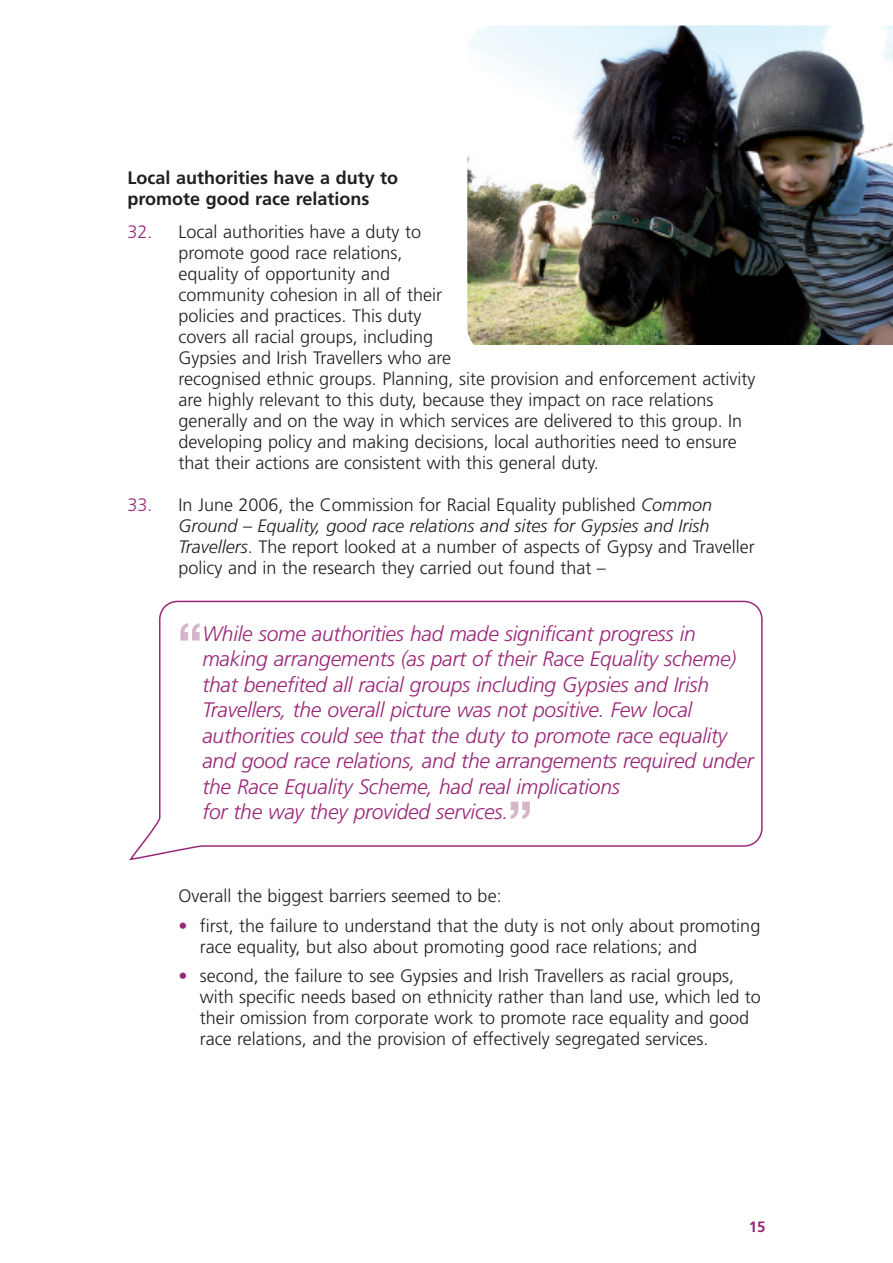
<style>
.page{position:relative;width:893px;height:1263px;background:#fff}
.page>*{position:absolute;margin:0;border:0;box-sizing:border-box;transform-origin:0 0}
.t1{font:700 54px "Helvetica Neue";color:#d6b4cc}
.t2{font:italic 300 21px/25.5px "Frutiger";letter-spacing:-.01em;color:#992777}
.t3{font:300 18px/21px "Frutiger";color:#231f20}
.t4{font:700 18px/21px "Frutiger";color:#231f20}
.t5{font:700 15px "Frutiger";color:#992777}
.s1{color:#992777}
.s2{font-style:italic}
</style>
<div class="page">
<svg style="left:129px;top:601px;width:634px;height:260px"></svg>
<img style="left:467px;top:26px;width:426px;height:318px">
<p class="t4" style="left:128px;top:168px;width:272px">Local authorities have a duty to promote good race relations</p>
<p class="t3" style="left:179px;top:223px;width:578px;text-indent:-51px"><span class="s1">32.</span> Local authorities have a duty to<br>promote good race relations,<br>equality of opportunity and<br>community cohesion in all of their<br>policies and practices. This duty<br>covers all racial groups, including<br>Gypsies and Irish Travellers who are<br>recognised ethnic groups. Planning, site provision and enforcement activity are highly relevant to this duty, because they impact on race relations generally and on the way in which services are delivered to this group. In developing policy and making decisions, local authorities need to ensure that their actions are consistent with this general duty.</p>
<p class="t3" style="left:179px;top:496px;width:578px;text-indent:-51px"><span class="s1">33.</span> In June 2006, the Commission for Racial Equality published <span class="s2">Common Ground – Equality, good race relations and sites for Gypsies and Irish Travellers</span>. The report looked at a number of aspects of Gypsy and Traveller policy and in the research they carried out found that –</p>
<h1 class="t1" style="left:178px;top:623px;width:27px">“</h1>
<p class="t2" style="left:202px;top:622px;width:553px">While some authorities had made significant progress in making arrangements (as part of their Race Equality scheme) that benefited all racial groups including Gypsies and Irish Travellers, the overall picture was not positive. Few local authorities could see that the duty to promote race equality and good race relations, and the arrangements required under the Race Equality Scheme, had real implications<br>for the way they provided services.</p>
<h1 class="t1" style="left:508px;top:802px;width:27px">”</h1>
<p class="t3" style="left:179px;top:887px;width:325px">Overall the biggest barriers seemed to be:</p>
<p class="t3" style="left:200px;top:916px;width:562px;text-indent:-21px"><span class="s1">•</span> first, the failure to understand that the duty is not only about promoting race equality, but also about promoting good race relations; and</p>
<p class="t3" style="left:200px;top:967px;width:563px;text-indent:-21px"><span class="s1">•</span> second, the failure to see Gypsies and Irish Travellers as racial groups, with specific needs based on ethnicity rather than land use, which led to their omission from corporate work to promote race equality and good race relations, and the provision of effectively segregated services.</p>
<p class="t5" style="left:749px;top:1220px;width:18px">15</p>
</div>
